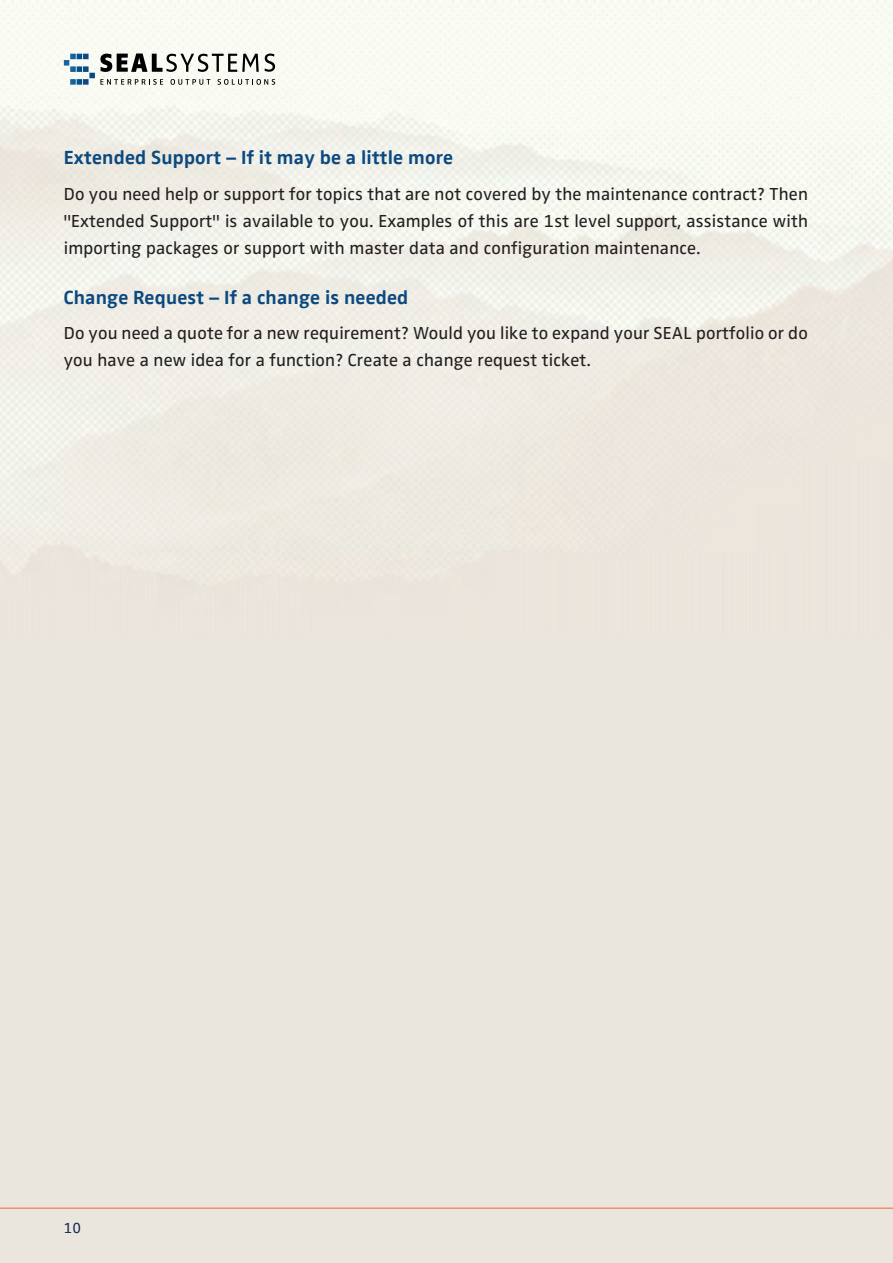
<style>
.page{position:relative;width:893px;height:1263px;background:#eae6dd}
.page>*{position:absolute;margin:0;border:0;box-sizing:border-box;transform-origin:0 0}
.t1{font:700 19.5px "Zwo Offc";letter-spacing:.01em;color:#0b497f}
.t2{font:18px/27px "Zwo Pro";letter-spacing:.01em;color:#231f20;text-align:justify}
.t3{font:15px "Zwo Offc";color:#182b52}
</style>
<div class="page">
<img style="left:0;top:0;width:893px;height:571px">
<svg style="left:64px;top:54px;width:31px;height:31px"></svg>
<svg style="left:100px;top:54px;width:159px;height:18px;background:#9a9c98"></svg>
<svg style="left:265px;top:54px;width:10px;height:18px"></svg>
<svg style="left:100px;top:79px;width:63px;height:6px"></svg>
<svg style="left:171px;top:79px;width:39px;height:6px"></svg>
<svg style="left:218px;top:79px;width:57px;height:6px"></svg>
<hr style="left:0;top:1207px;width:893px;height:2px;background:#f58b6d">
<p class="t1" style="left:64px;top:146px;width:391px">Extended Support – If it may be a little more</p>
<p class="t2" style="left:64px;top:179px;width:746px">Do you need help or support for topics that are not covered by the maintenance contract? Then "Extended Support" is available to you. Examples of this are 1st level support, assistance with importing packages or support with master data and configuration maintenance.</p>
<p class="t1" style="left:64px;top:286px;width:346px">Change Request – If a change is needed</p>
<p class="t2" style="left:64px;top:318px;width:746px">Do you need a quote for a new requirement? Would you like to expand your SEAL portfolio or do you have a new idea for a function? Create a change request ticket.</p>
<p class="t3" style="left:64px;top:1219px;width:19px">10</p>
</div>
